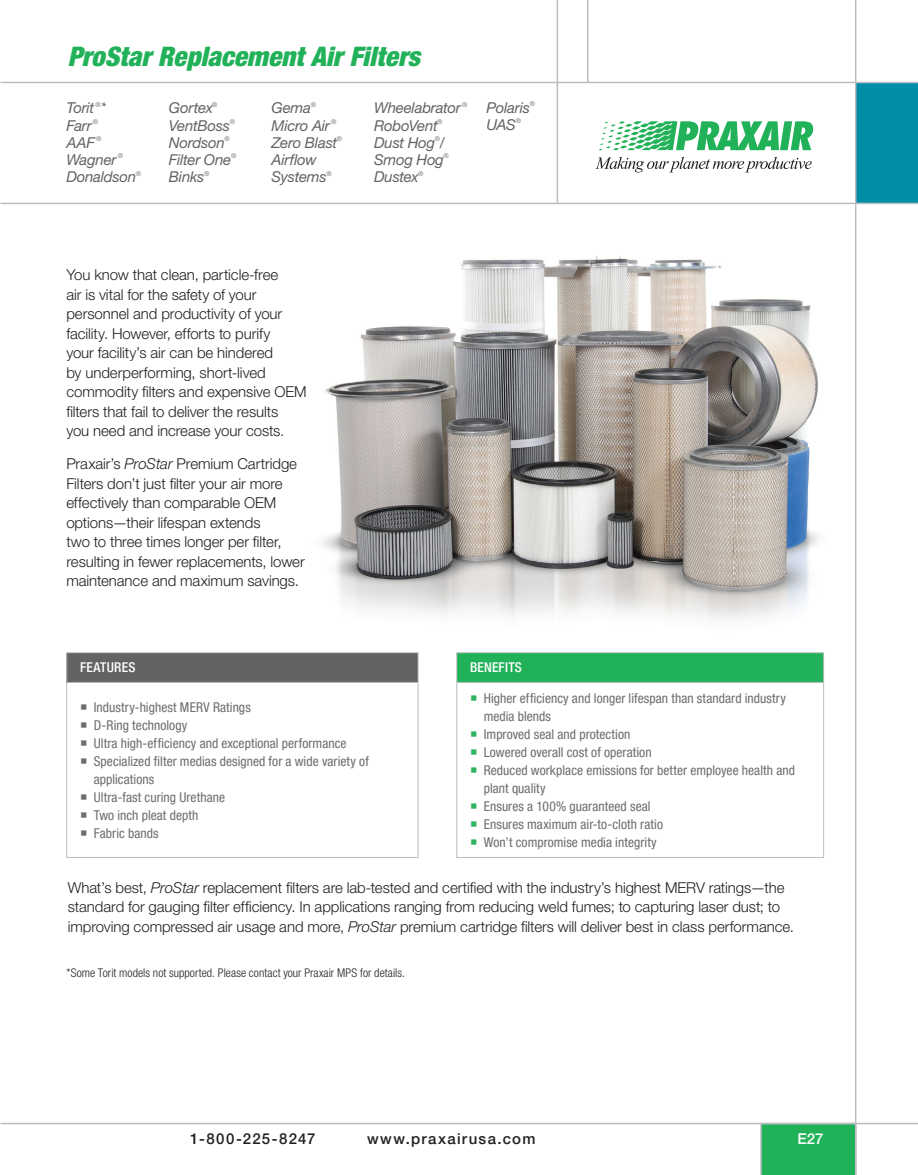
<style>
.page{position:relative;width:918px;height:1175px;background:#fff}
.page>*{position:absolute;margin:0;border:0;box-sizing:border-box;transform-origin:0 0}
.t1{font:italic 900 condensed 27px "Helvetica Neue LT Std";color:#21b259}
.t2{font:300 15px/19.5px "Helvetica Neue LT Std";letter-spacing:-.005em;color:#231f20}
.t3{font:italic 15px/17.2px "Helvetica Neue LT Std";letter-spacing:-.015em;color:#636366}
.t4{font:500 15px "Helvetica Neue LT Pro";letter-spacing:.085em;color:#231f20}
.t5{font:500 15px "Helvetica Neue LT Std";color:#fff}
.t6{font:condensed 13.5px/18px "Helvetica Neue LT Pro";letter-spacing:.005em;color:#6c6d70}
.t7{font:500 condensed 13.5px "Helvetica Neue LT Pro";letter-spacing:.01em;color:#fff}
.t8{font:300 condensed 12px "Helvetica Neue LT Std";letter-spacing:.005em;color:#231f20}
.t9{font:300 6.6px "Helvetica Neue LT Std";color:#636366}
.s1{font-style:italic}
.s2{color:#2eb460}
</style>
<div class="page">
<div style="left:856px;top:83px;width:62px;height:120px;background:#008da8"></div>
<hr style="left:557px;top:0;width:1px;height:203px;background:#bcbdc0">
<hr style="left:855px;top:0;width:1px;height:1174px;background:#bcbdc0">
<hr style="left:587px;top:0;width:2px;height:82px;background:#bcbdc0">
<hr style="left:1px;top:203px;width:917px;height:1px;background:#bcbdc0">
<hr style="left:1px;top:82px;width:917px;height:1px;background:#bcbdc0">
<svg style="left:599px;top:121px;width:214px;height:29px"></svg>
<svg style="left:595px;top:157px;width:217px;height:15px"></svg>
<div style="left:760px;top:1124px;width:95px;height:50px;background:#21b259"></div>
<hr style="left:1px;top:1122px;width:917px;height:2px;background:#bcbdc0">
<img style="left:322px;top:255px;width:497px;height:365px">
<div style="left:67px;top:652px;width:351px;height:30px;background:#636366"></div>
<hr style="left:66px;top:652px;width:352px;height:1px;background:#bcbdc0">
<svg style="left:66px;top:653px;width:1px;height:29px"></svg>
<svg style="left:418px;top:653px;width:1px;height:29px"></svg>
<hr style="left:66px;top:682px;width:352px;height:1px;background:#bcbdc0">
<hr style="left:66px;top:682px;width:1px;height:175px;background:#bcbdc0">
<hr style="left:418px;top:682px;width:1px;height:175px;background:#bcbdc0">
<hr style="left:66px;top:857px;width:352px;height:1px;background:#bcbdc0">
<div style="left:457px;top:652px;width:367px;height:30px;background:#21b259"></div>
<hr style="left:456px;top:652px;width:368px;height:1px;background:#bcbdc0">
<svg style="left:456px;top:653px;width:1px;height:29px"></svg>
<svg style="left:823px;top:653px;width:1px;height:29px"></svg>
<hr style="left:456px;top:682px;width:368px;height:1px;background:#bcbdc0">
<hr style="left:456px;top:682px;width:1px;height:175px;background:#bcbdc0">
<hr style="left:823px;top:682px;width:1px;height:175px;background:#bcbdc0">
<hr style="left:456px;top:857px;width:368px;height:1px;background:#bcbdc0">
<h1 class="t1" style="left:68px;top:40px;width:353px">ProStar Replacement Air Filters</h1>
<p class="t9" style="left:96px;top:100px;width:7px">®</p>
<p class="t3" style="left:66px;top:99px;width:41px">Torit *</p>
<p class="t3" style="left:66px;top:116px;width:27px">Farr</p>
<p class="t9" style="left:93px;top:117px;width:7px">®</p>
<p class="t3" style="left:66px;top:134px;width:30px">AAF</p>
<p class="t9" style="left:96px;top:135px;width:7px">®</p>
<p class="t3" style="left:66px;top:151px;width:52px">Wagner</p>
<p class="t9" style="left:118px;top:152px;width:7px">®</p>
<p class="t3" style="left:66px;top:168px;width:71px">Donaldson</p>
<p class="t9" style="left:136px;top:169px;width:7px">®</p>
<p class="t3" style="left:169px;top:99px;width:45px">Gortex</p>
<p class="t9" style="left:212px;top:100px;width:7px">®</p>
<p class="t3" style="left:169px;top:116px;width:63px">VentBoss</p>
<p class="t9" style="left:230px;top:117px;width:7px">®</p>
<p class="t3" style="left:169px;top:134px;width:57px">Nordson</p>
<p class="t9" style="left:225px;top:135px;width:7px">®</p>
<p class="t3" style="left:169px;top:151px;width:64px">Filter One</p>
<p class="t9" style="left:231px;top:152px;width:7px">®</p>
<p class="t3" style="left:169px;top:168px;width:37px">Binks</p>
<p class="t9" style="left:204px;top:169px;width:7px">®</p>
<p class="t3" style="left:272px;top:99px;width:41px">Gema</p>
<p class="t9" style="left:311px;top:100px;width:7px">®</p>
<p class="t3" style="left:272px;top:116px;width:60px">Micro Air</p>
<p class="t9" style="left:331px;top:117px;width:7px">®</p>
<p class="t3" style="left:272px;top:134px;width:67px">Zero Blast</p>
<p class="t9" style="left:337px;top:135px;width:7px">®</p>
<p class="t3" style="left:272px;top:151px;width:57px">Airflow<br>Systems</p>
<p class="t9" style="left:326px;top:169px;width:7px">®</p>
<p class="t3" style="left:374px;top:99px;width:88px">Wheelabrator</p>
<p class="t9" style="left:462px;top:100px;width:7px">®</p>
<p class="t3" style="left:374px;top:116px;width:65px">RoboVent</p>
<p class="t9" style="left:437px;top:117px;width:7px">®</p>
<p class="t3" style="left:374px;top:134px;width:72px">Dust Hog /</p>
<p class="t9" style="left:435px;top:135px;width:7px">®</p>
<p class="t3" style="left:374px;top:151px;width:71px">Smog Hog</p>
<p class="t9" style="left:444px;top:152px;width:7px">®</p>
<p class="t3" style="left:374px;top:168px;width:46px">Dustex</p>
<p class="t9" style="left:418px;top:169px;width:7px">®</p>
<p class="t3" style="left:487px;top:99px;width:45px">Polaris</p>
<p class="t9" style="left:530px;top:100px;width:7px">®</p>
<p class="t3" style="left:487px;top:116px;width:31px">UAS</p>
<p class="t9" style="left:516px;top:117px;width:7px">®</p>
<p class="t2" style="left:66px;top:265px;width:242px">You know that clean, particle-free<br>air is vital for the safety of your personnel and productivity of your facility. However, efforts to purify<br>your facility’s air can be hindered<br>by underperforming, short-lived commodity filters and expensive OEM filters that fail to deliver the results<br>you need and increase your costs.</p>
<p class="t2" style="left:66px;top:454px;width:240px">Praxair’s <span class="s1">ProStar</span> Premium Cartridge Filters don’t just filter your air more effectively than comparable OEM options—their lifespan extends<br>two to three times longer per filter, resulting in fewer replacements, lower maintenance and maximum savings.</p>
<p class="t7" style="left:80px;top:659px;width:57px">FEATURES</p>
<p class="t6" style="left:80px;top:698px;width:172px">○ Industry-highest MERV Ratings</p>
<p class="t6" style="left:80px;top:716px;width:109px">○ D-Ring technology</p>
<p class="t6" style="left:80px;top:734px;width:268px">○ Ultra high-efficiency and exceptional performance</p>
<p class="t6" style="left:94px;top:751px;width:277px;text-indent:-14px">○ Specialized filter medias designed for a wide variety of applications</p>
<p class="t6" style="left:80px;top:787px;width:146px">○ Ultra-fast curing Urethane</p>
<p class="t6" style="left:80px;top:805px;width:120px">○ Two inch pleat depth</p>
<p class="t6" style="left:80px;top:823px;width:80px">○ Fabric bands</p>
<p class="t7" style="left:470px;top:659px;width:53px">BENEFITS</p>
<p class="t6" style="left:484px;top:689px;width:304px;text-indent:-14px"><span class="s2">○</span> Higher efficiency and longer lifespan than standard industry media blends</p>
<p class="t6" style="left:470px;top:724px;width:162px"><span class="s2">○</span> Improved seal and protection</p>
<p class="t6" style="left:470px;top:742px;width:183px"><span class="s2">○</span> Lowered overall cost of operation</p>
<p class="t6" style="left:484px;top:760px;width:313px;text-indent:-14px"><span class="s2">○</span> Reduced workplace emissions for better employee health and plant quality</p>
<p class="t6" style="left:470px;top:796px;width:182px"><span class="s2">○</span> Ensures a 100% guaranteed seal</p>
<p class="t6" style="left:470px;top:814px;width:194px"><span class="s2">○</span> Ensures maximum air-to-cloth ratio</p>
<p class="t6" style="left:470px;top:832px;width:188px"><span class="s2">○</span> Won’t compromise media integrity</p>
<p class="t2" style="left:68px;top:877px;width:728px">What’s best, <span class="s1">ProStar</span> replacement filters are lab-tested and certified with the industry’s highest MERV ratings—the standard for gauging filter efficiency. In applications ranging from reducing weld fumes; to capturing laser dust; to improving compressed air usage and more, <span class="s1">ProStar</span> premium cartridge filters will deliver best in class performance.</p>
<p class="t8" style="left:66px;top:965px;width:340px">*Some Torit models not supported. Please contact your Praxair MPS for details.</p>
<p class="t4" style="left:190px;top:1129px;width:127px">1-800-225-8247</p>
<p class="t4" style="left:367px;top:1129px;width:170px">www.praxairusa.com</p>
<p class="t5" style="left:798px;top:1129px;width:27px">E27</p>
</div>
